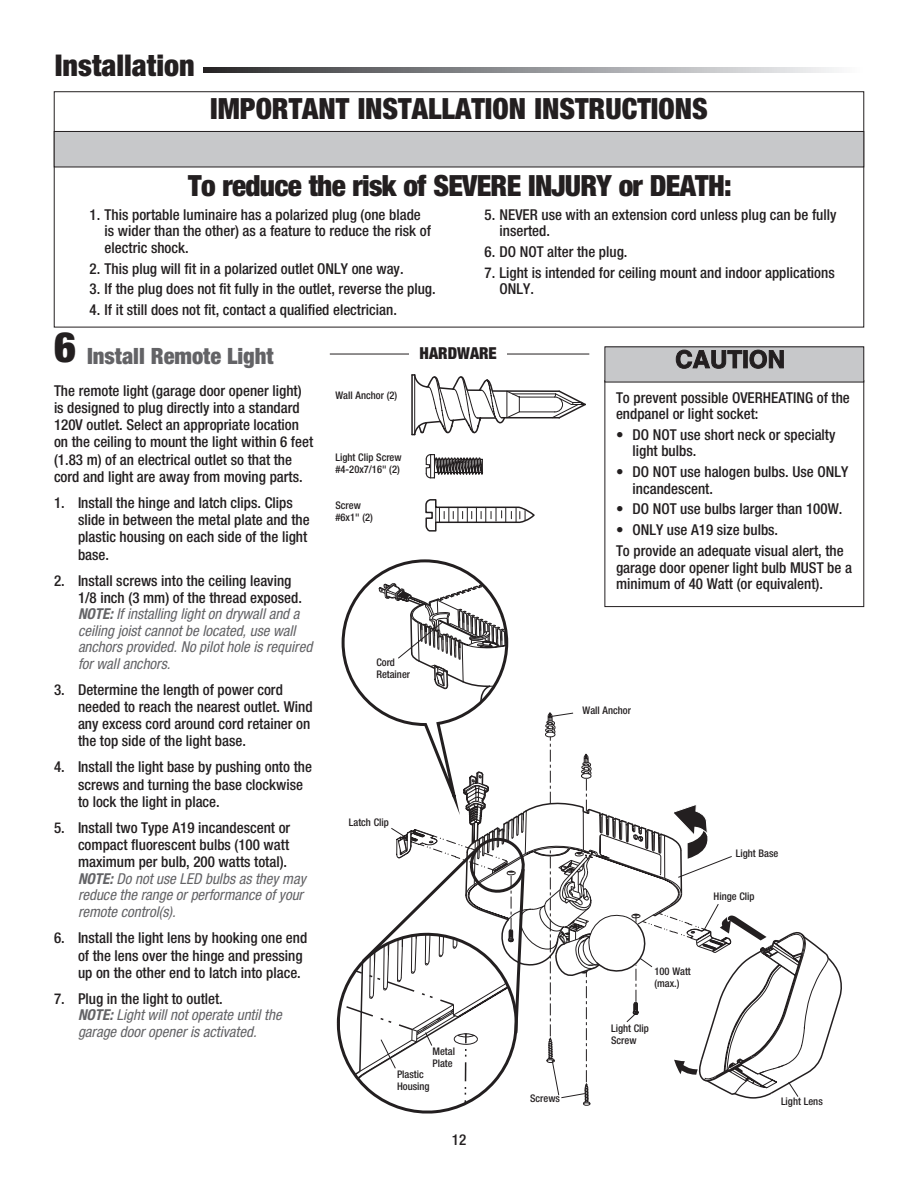
<style>
.page{position:relative;width:918px;height:1188px;background:#fff}
.page>*{position:absolute;margin:0;border:0;box-sizing:border-box;transform-origin:0 0}
.t1{font:700 96px "Helvetica";color:#231f20}
.Big_Numbers{font:900 condensed 42px "Helvetica Neue LT Std";color:#231f20}
.HEADING{font:900 condensed 30px "Helvetica Neue LT Std";color:#231f20}
.heading_2{font:900 condensed 29.25px "Helvetica Neue LT Std";letter-spacing:-.025em;color:#231f20}
.heading_2-2{font:900 condensed 29.25px "Helvetica Neue LT Std";color:#231f20}
.SUBHEAD_TOC{font:900 condensed 22.5px "Helvetica Neue LT Std";color:#636366}
.SUBHEAD_2{font:900 condensed 16.5px "Helvetica Neue LT Std";color:#231f20}
.TEXT{font:500 condensed 15px/17.2px "Helvetica Neue LT Std";color:#231f20}
.WARNING_TEXT{font:500 condensed 15px/16.5px "Helvetica Neue LT Std";color:#231f20}
.TEXT-2{font:italic condensed 15px/16.6px "Helvetica Neue LT Std";color:#636366}
.ILLUSTRATION_TEXT{font:500 condensed 10.5px/12px "Helvetica Neue LT Std";color:#231f20}
.s1{font-weight:500;font-style:normal;color:#231f20}
.s2{font-weight:700}
.s3{font-weight:700;font-style:italic;color:#636366}
.s4{font-weight:400;font-style:italic;color:#636366}
</style>
<div class="page">
<svg style="left:375px;top:559px;width:100px;height:17px"></svg>
<div style="left:605px;top:347px;width:259px;height:35px;background:#c7c8ca"></div>
<svg style="left:676px;top:349px;width:67px;height:20px"></svg>
<svg style="left:743px;top:350px;width:5px;height:18px"></svg>
<svg style="left:749px;top:349px;width:35px;height:20px"></svg>
<div style="left:604px;top:346px;width:260px;height:36px;border:1px solid #231f20"></div>
<svg style="left:203px;top:67px;width:634px;height:6px"></svg>
<div style="left:54px;top:91px;width:810px;height:236px;border:1px solid #231f20"></div>
<div style="left:54px;top:131px;width:810px;height:36px;background:#c7c8ca"></div>
<div style="left:54px;top:131px;width:810px;height:36px;border:1px solid #231f20"></div>
<hr style="left:330px;top:354px;width:259px;height:1px;background:#231f20">
<div style="left:410px;top:347px;width:97px;height:17px;background:#fff"></div>
<svg style="left:411px;top:374px;width:175px;height:105px"></svg>
<svg style="left:425px;top:499px;width:110px;height:33px"></svg>
<svg style="left:337px;top:576px;width:505px;height:538px"></svg>
<p class="HEADING" style="left:55px;top:47px;width:142px">Installation</p>
<p class="heading_2-2" style="left:210px;top:91px;width:499px">IMPORTANT INSTALLATION INSTRUCTIONS</p>
<p class="Big_Numbers" style="left:54px;top:321px;width:23px">6</p>
<p class="heading_2" style="left:188px;top:168px;width:545px">To reduce the risk of SEVERE INJURY or DEATH:</p>
<p class="t1" style="left:414px;top:162px;width:529px">ADVERTEN</p>
<p class="WARNING_TEXT" style="left:105px;top:206px;width:328px;text-indent:-15px">1. This portable luminaire has a polarized plug (one blade is wider than the other) as a feature to reduce the risk of electric shock.</p>
<p class="WARNING_TEXT" style="left:90px;top:260px;width:315px">2. This plug will fit in a polarized outlet ONLY one way.</p>
<p class="WARNING_TEXT" style="left:90px;top:281px;width:348px">3. If the plug does not fit fully in the outlet, reverse the plug.</p>
<p class="WARNING_TEXT" style="left:90px;top:301px;width:309px">4. If it still does not fit, contact a qualified electrician.</p>
<p class="WARNING_TEXT" style="left:500px;top:206px;width:338px;text-indent:-15px">5. NEVER use with an extension cord unless plug can be fully inserted.</p>
<p class="WARNING_TEXT" style="left:485px;top:243px;width:145px">6. DO NOT alter the plug.</p>
<p class="WARNING_TEXT" style="left:500px;top:264px;width:337px;text-indent:-15px">7. Light is intended for ceiling mount and indoor applications<br>ONLY.</p>
<p class="SUBHEAD_TOC" style="left:87px;top:342px;width:188px">Install Remote Light</p>
<p class="SUBHEAD_2" style="left:420px;top:343px;width:79px">HARDWARE</p>
<p class="TEXT" style="left:54px;top:382px;width:261px">The remote light (garage door opener light) is designed to plug directly into a standard 120V outlet. Select an appropriate location on the ceiling to mount the light within 6 feet (1.83 m) of an electrical outlet so that the cord and light are away from moving parts.</p>
<p class="TEXT" style="left:78px;top:494px;width:233px;text-indent:-24px">1. Install the hinge and latch clips. Clips slide in between the metal plate and the plastic housing on each side of the light base.</p>
<p class="TEXT-2" style="left:78px;top:572px;width:236px;text-indent:-24px"><span class="s1">2. Install screws into the ceiling leaving 1/8 inch (3 mm) of the thread exposed.<br></span><span class="s2">NOTE:</span> If installing light on drywall and a ceiling joist cannot be located, use wall anchors provided. No pilot hole is required for wall anchors.</p>
<p class="TEXT" style="left:78px;top:681px;width:236px;text-indent:-24px">3. Determine the length of power cord needed to reach the nearest outlet. Wind any excess cord around cord retainer on the top side of the light base.</p>
<p class="TEXT" style="left:78px;top:758px;width:235px;text-indent:-24px">4. Install the light base by pushing onto the screws and turning the base clockwise to lock the light in place.</p>
<p class="TEXT" style="left:78px;top:819px;width:229px;text-indent:-24px">5. Install two Type A19 incandescent or compact fluorescent bulbs (100 watt maximum per bulb, 200 watts total).<br><span class="s3">NOTE:</span> <span class="s4">Do not use LED bulbs as they may reduce the range or performance of your remote control(s).</span></p>
<p class="TEXT" style="left:78px;top:929px;width:231px;text-indent:-24px">6. Install the light lens by hooking one end of the lens over the hinge and pressing up on the other end to latch into place.</p>
<p class="TEXT-2" style="left:78px;top:991px;width:205px;text-indent:-24px"><span class="s1">7. Plug in the light to outlet.<br></span><span class="s2">NOTE:</span> Light will not operate until the garage door opener is activated.</p>
<p class="ILLUSTRATION_TEXT" style="left:336px;top:389px;width:63px">Wall Anchor (2)</p>
<p class="ILLUSTRATION_TEXT" style="left:336px;top:451px;width:68px">Light Clip Screw #4-20x7/16" (2)</p>
<p class="ILLUSTRATION_TEXT" style="left:336px;top:499px;width:27px">Screw</p>
<p class="ILLUSTRATION_TEXT" style="left:336px;top:511px;width:39px">#6x1" (2)</p>
<p class="ILLUSTRATION_TEXT" style="left:376px;top:656px;width:20px">Cord</p>
<p class="ILLUSTRATION_TEXT" style="left:376px;top:668px;width:35px">Retainer</p>
<p class="ILLUSTRATION_TEXT" style="left:349px;top:816px;width:42px">Latch Clip</p>
<p class="ILLUSTRATION_TEXT" style="left:433px;top:1045px;width:24px">Metal</p>
<p class="ILLUSTRATION_TEXT" style="left:433px;top:1057px;width:22px">Plate</p>
<p class="ILLUSTRATION_TEXT" style="left:397px;top:1068px;width:28px">Plastic</p>
<p class="ILLUSTRATION_TEXT" style="left:397px;top:1080px;width:34px">Housing</p>
<p class="TEXT" style="left:452px;top:1131px;width:16px">12</p>
<p class="WARNING_TEXT" style="left:616px;top:389px;width:235px">To prevent possible OVERHEATING of the endpanel or light socket:</p>
<p class="WARNING_TEXT" style="left:633px;top:426px;width:204px;text-indent:-16px">• DO NOT use short neck or specialty light bulbs.</p>
<p class="WARNING_TEXT" style="left:633px;top:463px;width:217px;text-indent:-16px">• DO NOT use halogen bulbs. Use ONLY incandescent.</p>
<p class="WARNING_TEXT" style="left:616px;top:501px;width:228px">• DO NOT use bulbs larger than 100W.</p>
<p class="WARNING_TEXT" style="left:616px;top:522px;width:164px">• ONLY use A19 size bulbs.</p>
<p class="WARNING_TEXT" style="left:616px;top:542px;width:237px">To provide an adequate visual alert, the garage door opener light bulb MUST be a minimum of 40 Watt (or equivalent).</p>
<p class="ILLUSTRATION_TEXT" style="left:583px;top:704px;width:50px">Wall Anchor</p>
<p class="ILLUSTRATION_TEXT" style="left:736px;top:847px;width:44px">Light Base</p>
<p class="ILLUSTRATION_TEXT" style="left:714px;top:890px;width:43px">Hinge Clip</p>
<p class="ILLUSTRATION_TEXT" style="left:654px;top:965px;width:38px">100 Watt (max.)</p>
<p class="ILLUSTRATION_TEXT" style="left:611px;top:1023px;width:39px">Light Clip</p>
<p class="ILLUSTRATION_TEXT" style="left:611px;top:1035px;width:27px">Screw</p>
<p class="ILLUSTRATION_TEXT" style="left:530px;top:1093px;width:31px">Screws</p>
<p class="ILLUSTRATION_TEXT" style="left:781px;top:1095px;width:43px">Light Lens</p>
</div>
